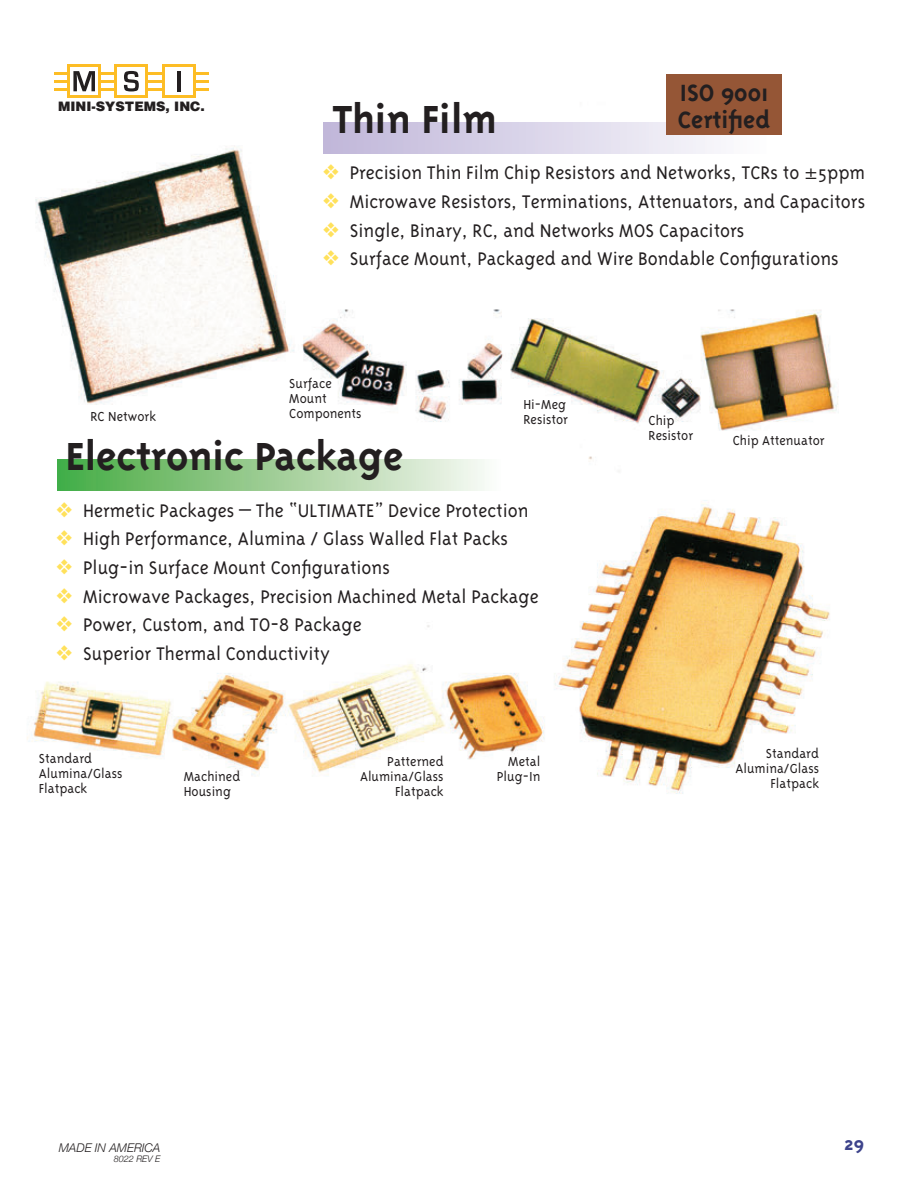
<style>
.page{position:relative;width:918px;height:1188px;background:#fff}
.page>*{position:absolute;margin:0;border:0;box-sizing:border-box;transform-origin:0 0}
.t1{font:700 45px "Triplex";color:#231f20}
.t2{font:700 27px "Triplex";color:#231f20}
.t3{font:300 21px "Triplex";color:#231f20}
.t4{font:700 21px "Triplex";color:#3d438b}
.t5{font:300 15px/15px "Triplex";color:#231f20}
.t6{font:900 13.05px "Helvetica";color:#231f20}
.t7{font:italic 300 12px "Helvetica Neue";color:#231f20}
.t8{font:italic 300 9px "Helvetica Neue";color:#231f20}
.s1{color:#ffe15b}
.s2{font-family:"Helvetica LT Std"}
</style>
<div class="page">
<img style="left:27px;top:77px;width:812px;height:717px">
<hr style="left:54px;top:72px;width:155px;height:2px;background:#fdbd25">
<hr style="left:54px;top:80px;width:155px;height:3px;background:#fdbd25">
<hr style="left:54px;top:88px;width:155px;height:3px;background:#fdbd25">
<div style="left:67px;top:64px;width:34px;height:34px;background:linear-gradient(to right,#fdbd25,#fdbd25)"></div>
<div style="left:71px;top:68px;width:27px;height:27px;background:#fff"></div>
<svg style="left:115px;top:64px;width:33px;height:34px"></svg>
<div style="left:118px;top:68px;width:27px;height:27px;background:#fff"></div>
<svg style="left:162px;top:64px;width:33px;height:34px"></svg>
<div style="left:165px;top:68px;width:27px;height:27px;background:#fff"></div>
<svg style="left:124px;top:71px;width:15px;height:20px"></svg>
<hr style="left:177px;top:71px;width:3px;height:20px;background:#231f20">
<svg style="left:73px;top:71px;width:22px;height:20px"></svg>
<div style="left:324px;top:122px;width:443px;height:31px;background:linear-gradient(to right,#bfb5d9,#fcfcfe)"></div>
<div style="left:666px;top:75px;width:116px;height:60px;background:#955636"></div>
<div style="left:57px;top:459px;width:443px;height:32px;background:linear-gradient(to right,#46a941,#fcf9f5)"></div>
<p class="t6" style="left:58px;top:98px;width:148px">MINI-SYSTEMS, INC.</p>
<p class="t2" style="left:680px;top:77px;width:90px">ISO 9001</p>
<h1 class="t1" style="left:332px;top:93px;width:166px">Thin Film</h1>
<p class="t2" style="left:678px;top:105px;width:94px">Certified</p>
<p class="t3" style="left:323px;top:161px;width:544px"><span class="s1">❖</span> Precision Thin Film Chip Resistors and Networks, TCRs to <span class="s2">±</span>5ppm</p>
<p class="t3" style="left:323px;top:190px;width:544px"><span class="s1">❖</span> Microwave Resistors, Terminations, Attenuators, and Capacitors</p>
<p class="t3" style="left:323px;top:219px;width:423px"><span class="s1">❖</span> Single, Binary, RC, and Networks MOS Capacitors</p>
<p class="t3" style="left:323px;top:247px;width:518px"><span class="s1">❖</span> Surface Mount, Packaged and Wire Bondable Configurations</p>
<p class="t5" style="left:90px;top:409px;width:67px">RC Network</p>
<p class="t5" style="left:289px;top:376px;width:74px">Surface<br>Mount<br>Components</p>
<h1 class="t1" style="left:66px;top:430px;width:339px">Electronic Package</h1>
<p class="t5" style="left:523px;top:397px;width:46px">Hi-Meg<br>Resistor</p>
<p class="t3" style="left:56px;top:498px;width:474px"><span class="s1">❖</span> Hermetic Packages – The “ULTIMATE” Device Protection</p>
<p class="t3" style="left:56px;top:527px;width:453px"><span class="s1">❖</span> High Performance, Alumina / Glass Walled Flat Packs</p>
<p class="t3" style="left:56px;top:556px;width:335px"><span class="s1">❖</span> Plug-in Surface Mount Configurations</p>
<p class="t3" style="left:56px;top:584px;width:484px"><span class="s1">❖</span> Microwave Packages, Precision Machined Metal Package</p>
<p class="t3" style="left:56px;top:613px;width:307px"><span class="s1">❖</span> Power, Custom, and TO-8 Package</p>
<p class="t3" style="left:56px;top:642px;width:275px"><span class="s1">❖</span> Superior Thermal Conductivity</p>
<p class="t5" style="left:649px;top:413px;width:46px">Chip<br>Resistor</p>
<p class="t5" style="left:733px;top:432px;width:93px">Chip Attenuator</p>
<p class="t5" style="left:39px;top:751px;width:85px">Standard<br>Alumina/Glass<br>Flatpack</p>
<p class="t5" style="left:184px;top:768px;width:58px">Machined<br>Housing</p>
<p class="t5" style="left:360px;top:753px;width:85px;text-align:right">Patterned<br>Alumina/Glass<br>Flatpack</p>
<p class="t5" style="left:736px;top:746px;width:85px;text-align:right">Standard<br>Alumina/Glass<br>Flatpack</p>
<p class="t5" style="left:497px;top:754px;width:45px;text-align:right">Metal<br>Plug-In</p>
<p class="t7" style="left:59px;top:1140px;width:103px">MADE IN AMERICA</p>
<p class="t8" style="left:114px;top:1154px;width:48px">8022 REV E</p>
<p class="t4" style="left:844px;top:1132px;width:21px">29</p>
</div>
